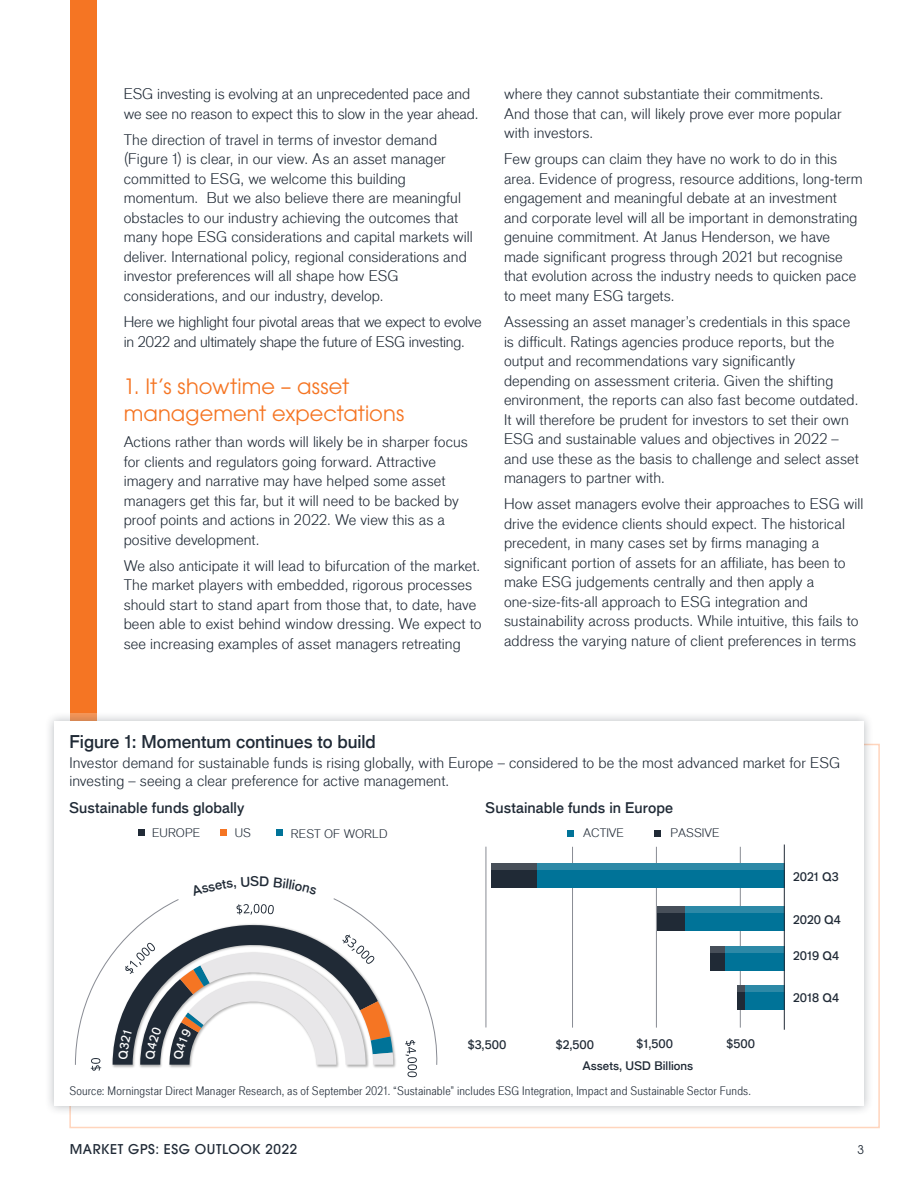
<style>
.page{position:relative;width:918px;height:1188px;background:#fff}
.page>*{position:absolute;margin:0;border:0;box-sizing:border-box;transform-origin:0 0}
.H1_Tangerine{font:21px/27px "ITC Avant Garde Std";letter-spacing:.005em;color:#f57523}
.H2_White{font:500 18px "Applied Sans Pro";letter-spacing:-.005em;color:#202a36}
.Body{font:300 15px/19.5px "Applied Sans Pro";letter-spacing:.005em;color:#202a36}
.Body-2{font:300 15px/19.5px "Applied Sans Pro";letter-spacing:-.02em;color:#202a36}
.Body-3{font:500 15px "Applied Sans Pro";letter-spacing:.005em;color:#202a36}
.Page_Header{font:500 13.5px "ITC Avant Garde Pro";letter-spacing:.045em;color:#202a36}
.Disclosure_1{font:300 condensed 12px "Applied Sans Pro";letter-spacing:.01em;color:#202a36}
.t1{font:500 12px "Applied Sans Pro";color:#202a36}
.t2{font:300 12px "Applied Sans Pro";color:#202a36}
.Page_Header-2{font:12px "ITC Avant Garde Std";color:#202a36}
</style>
<div class="page">
<div style="left:70px;top:0;width:27px;height:859px;background:#f57523"></div>
<div style="left:44px;top:712px;width:829px;height:404px;background:#202a36;opacity:.3"></div>
<div style="left:54px;top:721px;width:810px;height:385px;background:#fff"></div>
<hr style="left:486px;top:847px;width:1px;height:180px;background:#898c94">
<hr style="left:572px;top:847px;width:1px;height:181px;background:#898c94">
<hr style="left:656px;top:847px;width:1px;height:181px;background:#898c94">
<hr style="left:740px;top:847px;width:1px;height:181px;background:#898c94">
<div style="left:138px;top:829px;width:7px;height:7px;background:#202a36"></div>
<div style="left:220px;top:829px;width:7px;height:7px;background:#f57523"></div>
<div style="left:277px;top:829px;width:6px;height:7px;background:#007398"></div>
<div style="left:537px;top:864px;width:247px;height:24px;background:#007398"></div>
<div style="left:491px;top:864px;width:46px;height:24px;background:#202a36"></div>
<svg style="left:491px;top:864px;width:293px;height:6px;background:#317f9a"></svg>
<div style="left:745px;top:985px;width:39px;height:25px;background:#007398"></div>
<div style="left:737px;top:985px;width:8px;height:25px;background:#202a36"></div>
<svg style="left:737px;top:985px;width:47px;height:7px"></svg>
<div style="left:725px;top:946px;width:59px;height:24px;background:#007398"></div>
<div style="left:710px;top:946px;width:15px;height:24px;background:#202a36"></div>
<svg style="left:710px;top:946px;width:74px;height:6px"></svg>
<div style="left:684px;top:906px;width:100px;height:24px;background:#007398"></div>
<div style="left:657px;top:906px;width:27px;height:24px;background:#202a36"></div>
<svg style="left:657px;top:906px;width:127px;height:7px"></svg>
<div style="left:567px;top:830px;width:7px;height:7px;background:#007398"></div>
<div style="left:654px;top:830px;width:7px;height:7px;background:#202a36"></div>
<hr style="left:784px;top:845px;width:1px;height:185px;background:#202a36">
<svg style="left:75px;top:898px;width:363px;height:179px"></svg>
<p class="Body" style="left:124px;top:84px;width:356px">ESG investing is evolving at an unprecedented pace and we see no reason to expect this to slow in the year ahead.</p>
<p class="Body" style="left:124px;top:130px;width:351px">The direction of travel in terms of investor demand (Figure 1) is clear, in our view. As an asset manager committed to ESG, we welcome this building momentum. But we also believe there are meaningful obstacles to our industry achieving the outcomes that many hope ESG considerations and capital markets will deliver. International policy, regional considerations and investor preferences will all shape how ESG considerations, and our industry, develop.</p>
<p class="Body-2" style="left:124px;top:312px;width:360px">Here we highlight four pivotal areas that we expect to evolve in 2022 and ultimately shape the future of ESG investing.</p>
<p class="H1_Tangerine" style="left:124px;top:372px;width:282px">1. It’s showtime – asset management expectations</p>
<p class="Body" style="left:124px;top:432px;width:346px">Actions rather than words will likely be in sharper focus for clients and regulators going forward. Attractive imagery and narrative may have helped some asset managers get this far, but it will need to be backed by proof points and actions in 2022. We view this as a positive development.</p>
<p class="Body" style="left:124px;top:556px;width:359px">We also anticipate it will lead to bifurcation of the market.<br>The market players with embedded, rigorous processes should start to stand apart from those that, to date, have been able to exist behind window dressing. We expect to see increasing examples of asset managers retreating</p>
<p class="Body" style="left:504px;top:84px;width:339px">where they cannot substantiate their commitments.<br>And those that can, will likely prove ever more popular with investors.</p>
<p class="Body" style="left:504px;top:149px;width:360px">Few groups can claim they have no work to do in this area. Evidence of progress, resource additions, long-term engagement and meaningful debate at an investment and corporate level will all be important in demonstrating genuine commitment. At Janus Henderson, we have made significant progress through 2021 but recognise that evolution across the industry needs to quicken pace to meet many ESG targets.</p>
<p class="Body" style="left:504px;top:312px;width:356px">Assessing an asset manager’s credentials in this space is difficult. Ratings agencies produce reports, but the output and recommendations vary significantly depending on assessment criteria. Given the shifting environment, the reports can also fast become outdated.<br>It will therefore be prudent for investors to set their own ESG and sustainable values and objectives in 2022 – and use these as the basis to challenge and select asset managers to partner with.</p>
<p class="Body" style="left:504px;top:494px;width:361px">How asset managers evolve their approaches to ESG will drive the evidence clients should expect. The historical precedent, in many cases set by firms managing a significant portion of assets for an affiliate, has been to make ESG judgements centrally and then apply a one-size-fits-all approach to ESG integration and sustainability across products. While intuitive, this fails to address the varying nature of client preferences in terms</p>
<p class="H2_White" style="left:69px;top:731px;width:308px">Figure 1: Momentum continues to build</p>
<h3 class="Body" style="left:69px;top:754px;width:772px;line-height:18px">Investor demand for sustainable funds is rising globally, with Europe – considered to be the most advanced market for ESG investing – seeing a clear preference for active management.</h3>
<p class="Body-3" style="left:69px;top:798px;width:177px">Sustainable funds globally</p>
<p class="Body-3" style="left:485px;top:798px;width:189px">Sustainable funds in Europe</p>
<p class="t2" style="left:152px;top:825px;width:50px">EUROPE</p>
<p class="t2" style="left:235px;top:825px;width:18px">US</p>
<p class="t2" style="left:291px;top:826px;width:98px">REST OF WORLD</p>
<p class="t2" style="left:583px;top:826px;width:42px">ACTIVE</p>
<p class="t2" style="left:671px;top:826px;width:50px">PASSIVE</p>
<p class="t1" style="left:468px;top:1037px;width:40px">$3,500</p>
<p class="t1" style="left:556px;top:1037px;width:40px">$2,500</p>
<p class="t1" style="left:637px;top:1036px;width:38px">$1,500</p>
<p class="t1" style="left:727px;top:1036px;width:30px">$500</p>
<p class="t1" style="left:583px;top:1059px;width:112px">Assets, USD Billions</p>
<p class="Disclosure_1" style="left:69px;top:1084px;width:683px">Source: Morningstar Direct Manager Research, as of September 2021. “Sustainable” includes ESG Integration, Impact and Sustainable Sector Funds.</p>
<p class="t1" style="left:793px;top:869px;width:47px">2021 Q3</p>
<p class="t1" style="left:793px;top:913px;width:49px">2020 Q4</p>
<p class="t1" style="left:793px;top:949px;width:48px">2019 Q4</p>
<p class="t1" style="left:793px;top:991px;width:48px">2018 Q4</p>
<p class="Page_Header" style="left:70px;top:1141px;width:229px">MARKET GPS: ESG OUTLOOK 2022</p>
<p class="Page_Header-2" style="left:857px;top:1142px;width:8px">3</p>
</div>
